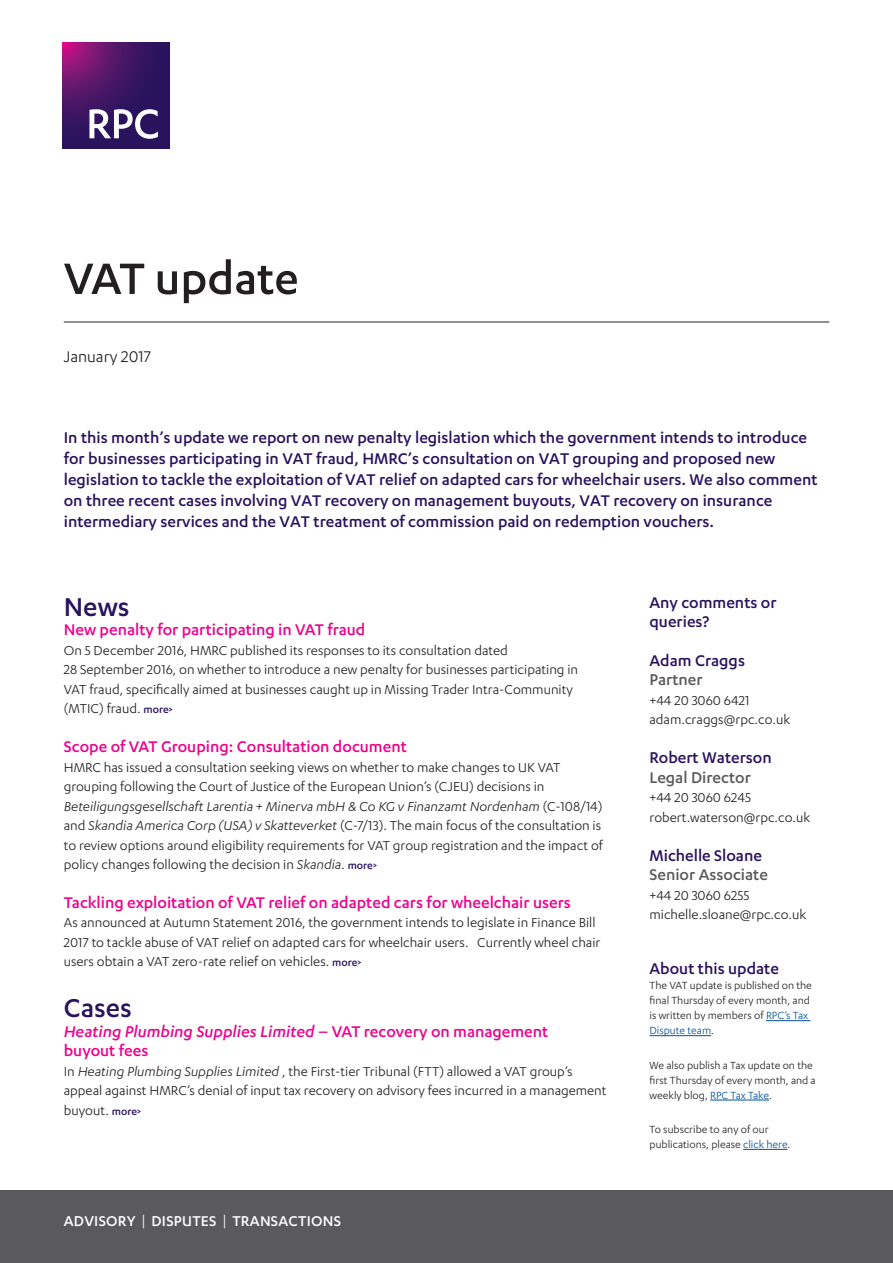
<style>
.page{position:relative;width:893px;height:1263px;background:#fff}
.page>*{position:absolute;margin:0;border:0;box-sizing:border-box;transform-origin:0 0}
.Main_cover_title__on{font:500 51px "Karbon";color:#231f20}
.Update_section_title{font:500 30px "Karbon";color:#29135d}
.Intro_text__12pt{font:500 18px/21px "Karbon";color:#29135d}
.Heading_2__pink{font:500 18px/19.5px "Karbon";color:#ed028c}
.Contacts_Name{font:500 18px "Karbon";color:#29135d}
.Contacts_title{font:500 18px/19.5px "Karbon";color:#29135d}
.Contacts_position{font:500 18px "Karbon";color:#5a5a5d}
.Date_style{font:18px "Karbon";color:#231f20}
.t1{font:500 16.5px "Karbon";letter-spacing:.015em;color:#fff}
.Body{font:15px/19.5px "Karbon";color:#231f20}
.Contacts_email_tel{font:15px "Karbon";color:#231f20}
.Body-2{font:12px/15px "Karbon";color:#231f20}
.s1{font-weight:500;font-size:12px;color:#29135d}
.s2{font-style:italic}
.s3{font-weight:400}
.s4{color:#01519a}
</style>
<div class="page">
<svg style="left:63px;top:43px;width:106px;height:106px;background:#461565"></svg>
<svg style="left:89px;top:109px;width:69px;height:30px"></svg>
<div style="left:0;top:1191px;width:893px;height:72px;background:#5a5a5d"></div>
<hr style="left:64px;top:322px;width:765px;height:1px;background:#231f20">
<hr style="left:766px;top:1020px;width:44px;height:1px;background:#01519a">
<hr style="left:649px;top:1035px;width:62px;height:1px;background:#01519a">
<hr style="left:710px;top:1100px;width:59px;height:1px;background:#01519a">
<hr style="left:743px;top:1149px;width:45px;height:1px;background:#01519a">
<p class="Main_cover_title__on" style="left:64px;top:250px;width:236px">VAT update</p>
<p class="Date_style" style="left:64px;top:347px;width:89px">January 2017</p>
<p class="Intro_text__12pt" style="left:64px;top:426px;width:755px">In this month’s update we report on new penalty legislation which the government intends to introduce for businesses participating in VAT fraud, HMRC’s consultation on VAT grouping and proposed new legislation to tackle the exploitation of VAT relief on adapted cars for wheelchair users. We also comment on three recent cases involving VAT recovery on management buyouts, VAT recovery on insurance intermediary services and the VAT treatment of commission paid on redemption vouchers.</p>
<p class="Update_section_title" style="left:64px;top:590px;width:67px">News</p>
<p class="Heading_2__pink" style="left:64px;top:619px;width:303px">New penalty for participating in VAT fraud</p>
<p class="Body" style="left:64px;top:640px;width:516px">On 5 December 2016, HMRC published its responses to its consultation dated<br>28 September 2016, on whether to introduce a new penalty for businesses participating in VAT fraud, specifically aimed at businesses caught up in Missing Trader Intra‑Community (MTIC) fraud. <span class="s1">more&gt;</span></p>
<p class="Heading_2__pink" style="left:64px;top:736px;width:345px">Scope of VAT Grouping: Consultation document</p>
<p class="Body" style="left:64px;top:757px;width:541px">HMRC has issued a consultation seeking views on whether to make changes to UK VAT grouping following the Court of Justice of the European Union’s (CJEU) decisions in <span class="s2">Beteiligungsgesellschaft Larentia + Minerva mbH &amp; Co KG v Finanzamt Nordenham</span> (C-108/14) and <span class="s2">Skandia America Corp (USA) v Skatteverket</span> (C-7/13). The main focus of the consultation is to review options around eligibility requirements for VAT group registration and the impact of policy changes following the decision in <span class="s2">Skandia</span>. <span class="s1">more&gt;</span></p>
<p class="Heading_2__pink" style="left:64px;top:892px;width:509px">Tackling exploitation of VAT relief on adapted cars for wheelchair users</p>
<p class="Body" style="left:64px;top:913px;width:538px">As announced at Autumn Statement 2016, the government intends to legislate in Finance Bill<br>2017 to tackle abuse of VAT relief on adapted cars for wheelchair users. Currently wheel chair users obtain a VAT zero-rate relief on vehicles. <span class="s1">more&gt;</span></p>
<p class="Update_section_title" style="left:64px;top:991px;width:70px">Cases</p>
<p class="Heading_2__pink" style="left:64px;top:1021px;width:486px"><span class="s2">Heating Plumbing Supplies Limited</span> – VAT recovery on management buyout fees</p>
<p class="Body" style="left:64px;top:1061px;width:544px">In <span class="s2">Heating Plumbing Supplies Limited</span> , the First-tier Tribunal (FTT) allowed a VAT group’s appeal against HMRC’s denial of input tax recovery on advisory fees incurred in a management buyout. <span class="s1">more&gt;</span></p>
<p class="t1" style="left:64px;top:1212px;width:279px">ADVISORY <span class="s3">|</span> DISPUTES <span class="s3">|</span> TRANSACTIONS</p>
<p class="Contacts_title" style="left:649px;top:592px;width:129px">Any comments or queries?</p>
<p class="Contacts_Name" style="left:649px;top:650px;width:97px">Adam Craggs</p>
<p class="Contacts_position" style="left:649px;top:670px;width:55px">Partner</p>
<p class="Contacts_email_tel" style="left:649px;top:692px;width:102px">+44 20 3060 6421</p>
<p class="Contacts_email_tel" style="left:649px;top:712px;width:142px">adam.craggs@rpc.co.uk</p>
<p class="Contacts_Name" style="left:649px;top:748px;width:124px">Robert Waterson</p>
<p class="Contacts_position" style="left:649px;top:767px;width:103px">Legal Director</p>
<p class="Contacts_email_tel" style="left:649px;top:789px;width:103px">+44 20 3060 6245</p>
<p class="Contacts_email_tel" style="left:649px;top:809px;width:162px">robert.waterson@rpc.co.uk</p>
<p class="Contacts_Name" style="left:649px;top:845px;width:114px">Michelle Sloane</p>
<p class="Contacts_position" style="left:649px;top:865px;width:120px">Senior Associate</p>
<p class="Contacts_email_tel" style="left:649px;top:887px;width:101px">+44 20 3060 6255</p>
<p class="Contacts_email_tel" style="left:649px;top:906px;width:158px">michelle.sloane@rpc.co.uk</p>
<p class="Contacts_title" style="left:649px;top:959px;width:131px">About this update</p>
<p class="Body-2" style="left:649px;top:978px;width:164px">The VAT update is published on the final Thursday of every month, and is written by members of <span class="s4">RPC’s Tax<br>Dispute team</span>.</p>
<p class="Body-2" style="left:649px;top:1057px;width:168px">We also publish a Tax update on the first Thursday of every month, and a weekly blog, <span class="s4">RPC Tax Take</span>.</p>
<p class="Body-2" style="left:649px;top:1122px;width:142px">To subscribe to any of our publications, please <span class="s4">click here</span>.</p>
</div>
